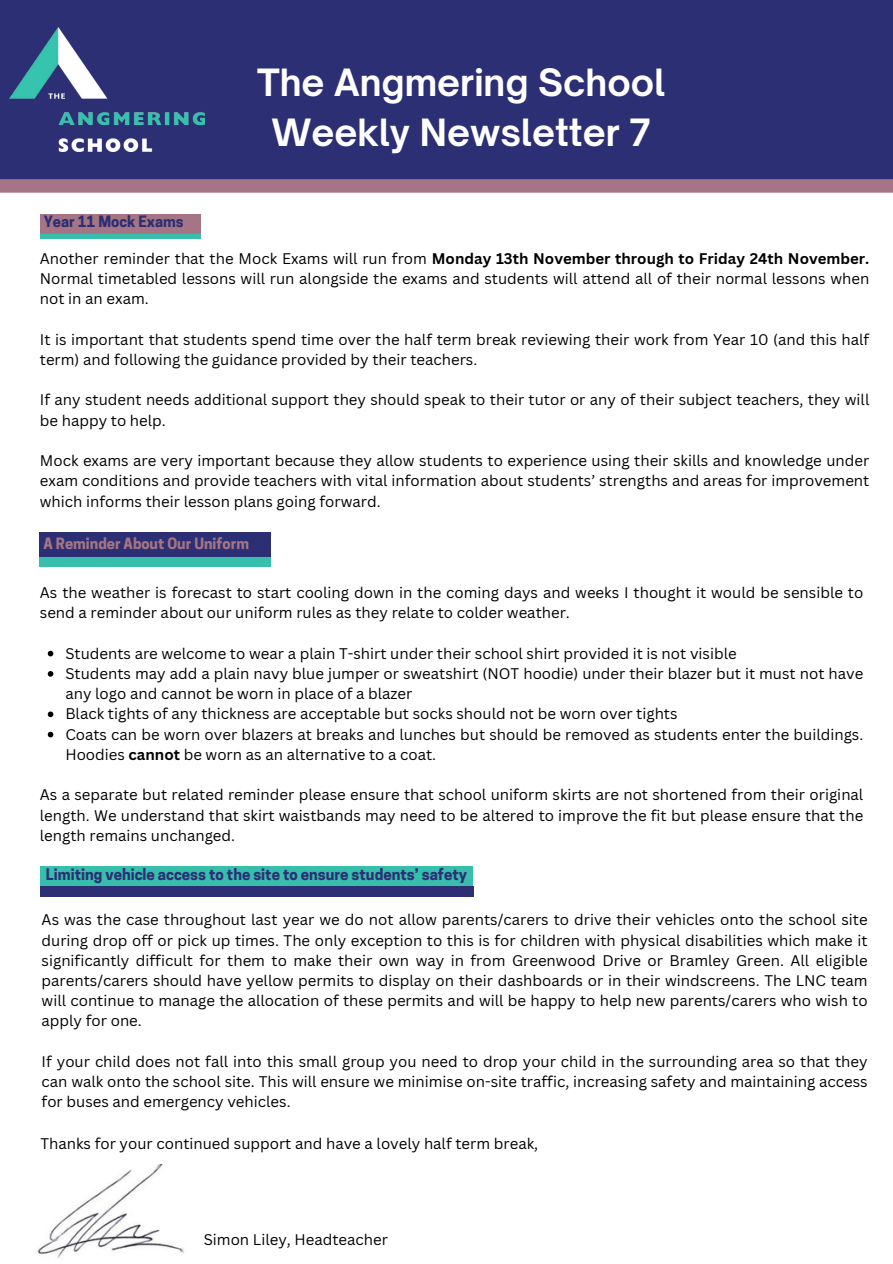
<style>
.page{position:relative;width:893px;height:1264px;background:#fff}
.page>*{position:absolute;margin:0;border:0;box-sizing:border-box;transform-origin:0 0}
.t1{font:700 36px/49.5px "Open Sauce One";color:#fff;text-align:center}
.t2{font:15px/20.2px "Canva Sans";color:#000}
.t3{font:700 15px "Cooper Hewitt";color:#2c2f73}
.t4{font:700 14.7px "Cooper Hewitt";color:#a67585}
.t5{font:700 14.7px "Cooper Hewitt";color:#2c2f73}
.s1{font-weight:700}
</style>
<div class="page">
<div style="left:0;top:0;width:892px;height:181px;background:#2c2f73"></div>
<img style="left:9px;top:27px;width:195px;height:124px">
<div style="left:0;top:179px;width:892px;height:14px;background:#a67585"></div>
<div style="left:40px;top:532px;width:231px;height:26px;background:#2c2f73"></div>
<div style="left:40px;top:557px;width:231px;height:10px;background:#38bead"></div>
<svg style="left:48px;top:650px;width:5px;height:6px"></svg>
<svg style="left:48px;top:671px;width:5px;height:5px"></svg>
<svg style="left:48px;top:711px;width:5px;height:6px"></svg>
<svg style="left:48px;top:731px;width:5px;height:6px"></svg>
<div style="left:40px;top:229px;width:161px;height:10px;background:#38bead"></div>
<div style="left:40px;top:214px;width:161px;height:20px;background:#a67585"></div>
<div style="left:41px;top:866px;width:432px;height:23px;background:#38bead"></div>
<div style="left:40px;top:886px;width:433px;height:10px;background:#2c2f73"></div>
<img style="left:37px;top:1164px;width:147px;height:94px">
<p class="t1" style="left:257px;top:58px;width:409px">The Angmering School<br>Weekly Newsletter 7</p>
<p class="t5" style="left:44px;top:216px;width:141px">Year 11 Mock Exams</p>
<p class="t2" style="left:40px;top:248px;width:830px;text-align:justify">Another reminder that the Mock Exams will run from <span class="s1">Monday 13th November through to Friday 24th November.<br></span>Normal timetabled lessons will run alongside the exams and students will attend all of their normal lessons when not in an exam.</p>
<p class="t2" style="left:40px;top:329px;width:830px">It is important that students spend time over the half term break reviewing their work from Year 10 (and this half term) and following the guidance provided by their teachers.</p>
<p class="t2" style="left:40px;top:389px;width:830px">If any student needs additional support they should speak to their tutor or any of their subject teachers, they will be happy to help.</p>
<p class="t2" style="left:40px;top:450px;width:830px;text-align:justify">Mock exams are very important because they allow students to experience using their skills and knowledge under exam conditions and provide teachers with vital information about students’ strengths and areas for improvement which informs their lesson plans going forward.</p>
<p class="t4" style="left:44px;top:538px;width:207px">A Reminder About Our Uniform</p>
<p class="t2" style="left:40px;top:582px;width:824px">As the weather is forecast to start cooling down in the coming days and weeks I thought it would be sensible to send a reminder about our uniform rules as they relate to colder weather.</p>
<p class="t2" style="left:65px;top:642px;width:672px">Students are welcome to wear a plain T-shirt under their school shirt provided it is not visible</p>
<p class="t2" style="left:65px;top:663px;width:799px">Students may add a plain navy blue jumper or sweatshirt (NOT hoodie) under their blazer but it must not have any logo and cannot be worn in place of a blazer</p>
<p class="t2" style="left:65px;top:703px;width:613px">Black tights of any thickness are acceptable but socks should not be worn over tights</p>
<p class="t2" style="left:65px;top:723px;width:799px">Coats can be worn over blazers at breaks and lunches but should be removed as students enter the buildings.<br>Hoodies <span class="s1">cannot</span> be worn as an alternative to a coat.</p>
<p class="t2" style="left:40px;top:784px;width:824px;text-align:justify">As a separate but related reminder please ensure that school uniform skirts are not shortened from their original length. We understand that skirt waistbands may need to be altered to improve the fit but please ensure that the length remains unchanged.</p>
<p class="t3" style="left:46px;top:869px;width:422px">Limiting vehicle access to the site to ensure students’ safety</p>
<p class="t2" style="left:42px;top:909px;width:827px;text-align:justify">As was the case throughout last year we do not allow parents/carers to drive their vehicles onto the school site during drop off or pick up times. The only exception to this is for children with physical disabilities which make it significantly difficult for them to make their own way in from Greenwood Drive or Bramley Green. All eligible parents/carers should have yellow permits to display on their dashboards or in their windscreens. The LNC team will continue to manage the allocation of these permits and will be happy to help new parents/carers who wish to apply for one.</p>
<p class="t2" style="left:42px;top:1050px;width:827px;text-align:justify">If your child does not fall into this small group you need to drop your child in the surrounding area so that they can walk onto the school site. This will ensure we minimise on-site traffic, increasing safety and maintaining access for buses and emergency vehicles.</p>
<p class="t2" style="left:40px;top:1133px;width:499px">Thanks for your continued support and have a lovely half term break,</p>
<p class="t2" style="left:204px;top:1229px;width:186px">Simon Liley, Headteacher</p>
</div>
